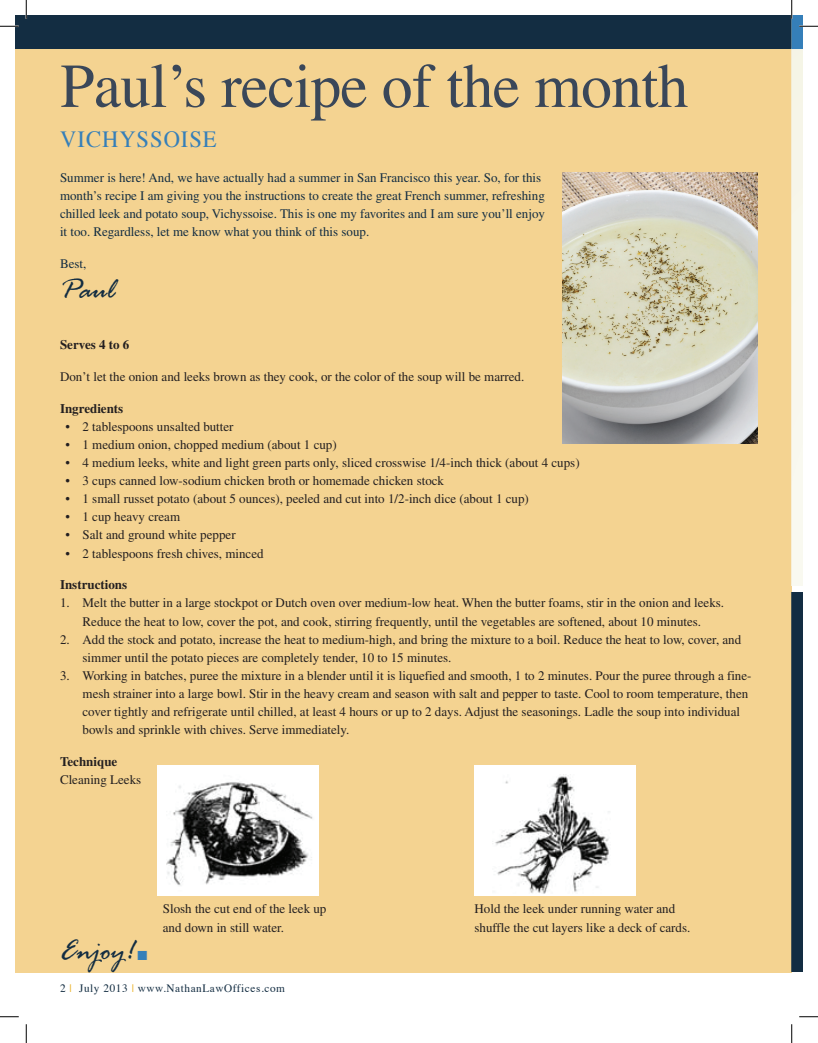
<style>
.page{position:relative;width:818px;height:1043px;background:#fff}
.page>*{position:absolute;margin:0;border:0;box-sizing:border-box;transform-origin:0 0}
.t1{font:62.5px "Times";letter-spacing:-.01em;color:#3a4759}
.t2{font:30.62px "Rage D";color:#132d42}
.t3{font:23.12px "Times";letter-spacing:.04em;color:#357fb9}
.t4{font:13.12px/18.1px "Times LT Std";color:#231f20}
.t5{font:13.12px/18.1px "Times LT Std";color:#132d42}
.t6{font:700 13.12px "Times LT Std";color:#231f20}
.t7{font:13.12px "Zapf Dingbats ITC";color:#357fb9}
.t8{font:11.25px "Times";letter-spacing:.05em;color:#132d42}
.s1{color:#eaaf20}
</style>
<div class="page">
<div style="left:15px;top:16px;width:776px;height:956px;background:#f4d391"></div>
<div style="left:15px;top:15px;width:776px;height:34px;background:#132d42"></div>
<img style="left:157px;top:766px;width:161px;height:129px">
<img style="left:474px;top:766px;width:161px;height:129px">
<img style="left:562px;top:173px;width:195px;height:270px">
<div style="left:791px;top:46px;width:11px;height:539px;background:#f8f7ed"></div>
<div style="left:791px;top:592px;width:11px;height:379px;background:#132d42"></div>
<div style="left:791px;top:15px;width:11px;height:34px;background:#357fb9"></div>
<svg style="left:0;top:25px;width:19px;height:2px"></svg>
<svg style="left:799px;top:25px;width:19px;height:2px"></svg>
<svg style="left:0;top:1016px;width:19px;height:1px"></svg>
<svg style="left:799px;top:1016px;width:19px;height:1px"></svg>
<svg style="left:25px;top:0;width:2px;height:19px"></svg>
<svg style="left:25px;top:1024px;width:2px;height:18px"></svg>
<svg style="left:790px;top:0;width:2px;height:19px"></svg>
<svg style="left:791px;top:1024px;width:1px;height:18px"></svg>
<h1 class="t1" style="left:60px;top:27px;width:629px">Paul’s recipe of the month</h1>
<h3 class="t3" style="left:60px;top:117px;width:158px">VICHYSSOISE</h3>
<p class="t5" style="left:60px;top:168px;width:486px">Summer is here! And, we have actually had a summer in San Francisco this year. So, for this month’s recipe I am giving you the instructions to create the great French summer, refreshing chilled leek and potato soup, Vichyssoise. This is one my favorites and I am sure you’ll enjoy it too. Regardless, let me know what you think of this soup.</p>
<p class="t5" style="left:60px;top:254px;width:28px">Best,</p>
<h2 class="t2" style="left:60px;top:273px;width:56px">Paul</h2>
<p class="t6" style="left:60px;top:337px;width:71px">Serves 4 to 6</p>
<p class="t4" style="left:60px;top:367px;width:466px">Don’t let the onion and leeks brown as they cook, or the color of the soup will be marred.</p>
<p class="t6" style="left:60px;top:400px;width:65px">Ingredients</p>
<p class="t4" style="left:66px;top:417px;width:169px">• 2 tablespoons unsalted butter</p>
<p class="t4" style="left:66px;top:435px;width:272px">• 1 medium onion, chopped medium (about 1 cup)</p>
<p class="t4" style="left:66px;top:453px;width:515px">• 4 medium leeks, white and light green parts only, sliced crosswise 1/4-inch thick (about 4 cups)</p>
<p class="t4" style="left:66px;top:471px;width:380px">• 3 cups canned low-sodium chicken broth or homemade chicken stock</p>
<p class="t4" style="left:66px;top:489px;width:464px">• 1 small russet potato (about 5 ounces), peeled and cut into 1/2-inch dice (about 1 cup)</p>
<p class="t4" style="left:66px;top:508px;width:116px">• 1 cup heavy cream</p>
<p class="t4" style="left:66px;top:526px;width:171px">• Salt and ground white pepper</p>
<p class="t4" style="left:66px;top:544px;width:199px">• 2 tablespoons fresh chives, minced</p>
<p class="t6" style="left:60px;top:577px;width:69px">Instructions</p>
<p class="t4" style="left:60px;top:594px;width:665px;text-align:center">1. Melt the butter in a large stockpot or Dutch oven over medium-low heat. When the butter foams, stir in the onion and leeks.<br>Reduce the heat to low, cover the pot, and cook, stirring frequently, until the vegetables are softened, about 10 minutes.</p>
<p class="t4" style="left:83px;top:630px;width:660px;text-indent:-23px">2. Add the stock and potato, increase the heat to medium-high, and bring the mixture to a boil. Reduce the heat to low, cover, and simmer until the potato pieces are completely tender, 10 to 15 minutes.</p>
<p class="t4" style="left:83px;top:666px;width:670px;text-indent:-23px">3. Working in batches, puree the mixture in a blender until it is liquefied and smooth, 1 to 2 minutes. Pour the puree through a fine&shy;mesh strainer into a large bowl. Stir in the heavy cream and season with salt and pepper to taste. Cool to room temperature, then cover tightly and refrigerate until chilled, at least 4 hours or up to 2 days. Adjust the seasonings. Ladle the soup into individual bowls and sprinkle with chives. Serve immediately.</p>
<p class="t6" style="left:60px;top:753px;width:59px">Technique</p>
<p class="t4" style="left:60px;top:770px;width:83px">Cleaning Leeks</p>
<h2 class="t2" style="left:60px;top:934px;width:76px">Enjoy!</h2>
<p class="t7" style="left:138px;top:949px;width:11px">■</p>
<p class="t4" style="left:163px;top:899px;width:165px;line-height:18.8px">Slosh the cut end of the leek up and down in still water.</p>
<p class="t8" style="left:60px;top:977px;width:226px">2 <span class="s1">|</span> July 2013 <span class="s1">|</span> www.NathanLawOffices.com</p>
<p class="t8" style="left:167px;top:977px;width:90px">TopPractices.com</p>
<p class="t4" style="left:474px;top:899px;width:217px;line-height:18.8px">Hold the leek under running water and shuffle the cut layers like a deck of cards.</p>
</div>
